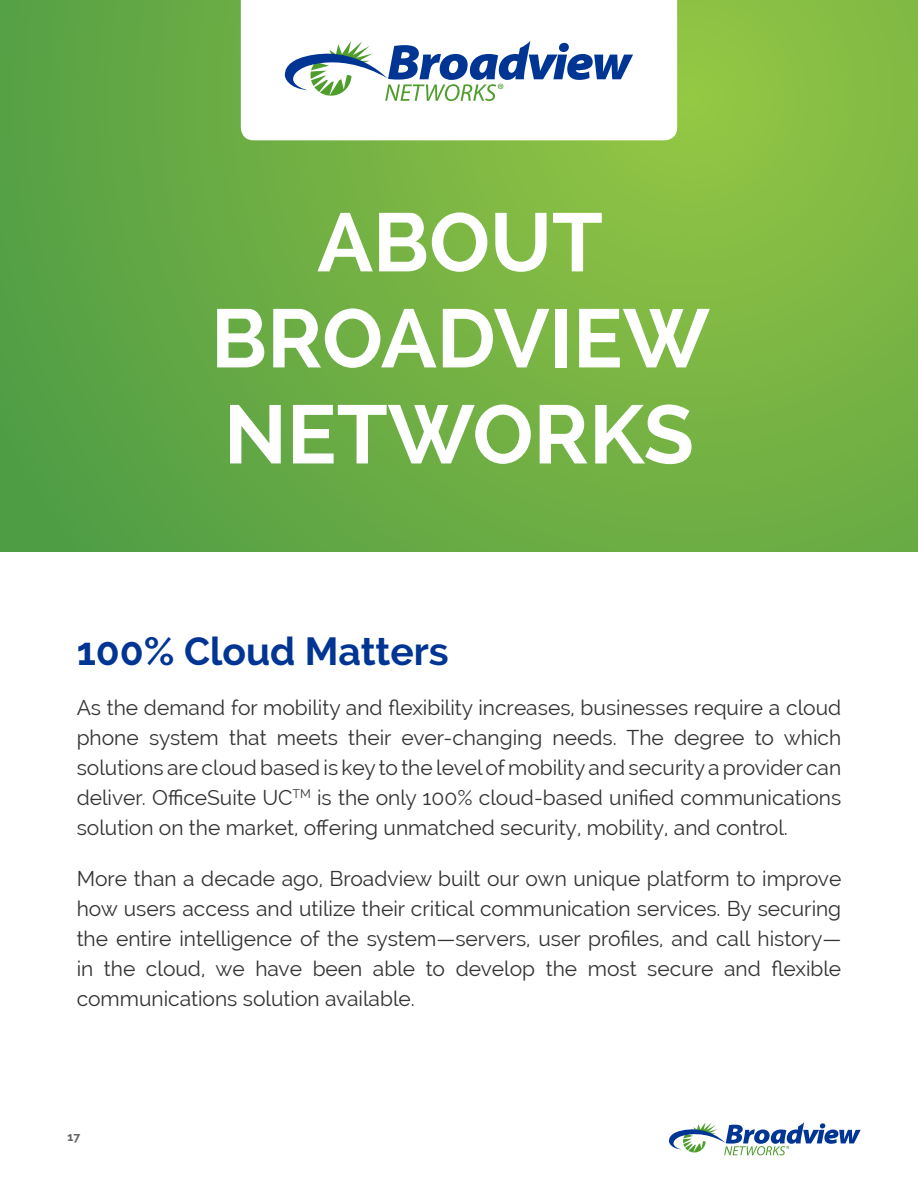
<style>
.page{position:relative;width:918px;height:1188px;background:#fff}
.page>*{position:absolute;margin:0;border:0;box-sizing:border-box;transform-origin:0 0}
.t1{font:700 82.5px/96px "Raleway";color:#fff;text-align:center}
.t2{font:700 39px "Raleway";color:#003594}
.t3{font:21px/30px "Raleway";color:#333334;text-align:justify}
.t4{font:700 12px "Raleway";color:#606264}
</style>
<div class="page">
<svg style="left:669px;top:1122px;width:192px;height:33px"></svg>
<svg style="left:0;top:0;width:918px;height:551px;background:#70af44"></svg>
<svg style="left:241px;top:0;width:436px;height:140px"></svg>
<svg style="left:284px;top:41px;width:349px;height:60px"></svg>
<h1 class="t1" style="left:211px;top:195px;width:500px">ABOUT<br>BROADVIEW<br>NETWORKS</h1>
<h2 class="t2" style="left:77px;top:629px;width:374px">100% Cloud Matters</h2>
<p class="t3" style="left:77px;top:693px;width:766px">As the demand for mobility and flexibility increases, businesses require a cloud phone system that meets their ever-changing needs. The degree to which solutions are cloud based is key to the level of mobility and security a provider can deliver. OfficeSuite UC<sup>TM</sup> is the only 100% cloud-based unified communications solution on the market, offering unmatched security, mobility, and control.</p>
<p class="t3" style="left:77px;top:863px;width:766px">More than a decade ago, Broadview built our own unique platform to improve how users access and utilize their critical communication services. By securing the entire intelligence of the system—servers, user profiles, and call history— in the cloud, we have been able to develop the most secure and flexible communications solution available.</p>
<p class="t4" style="left:68px;top:1130px;width:14px">17</p>
</div>
